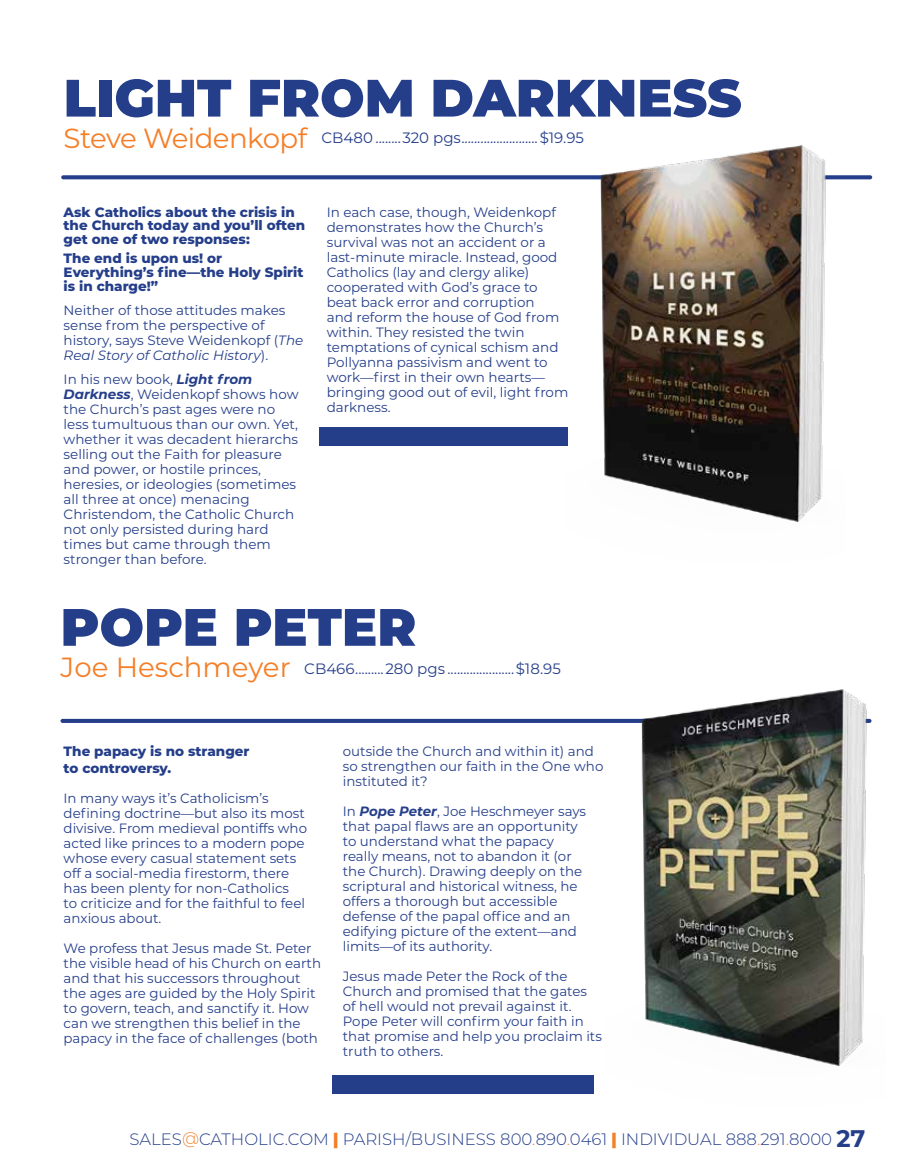
<style>
.page{position:relative;width:905px;height:1175px;background:#fff}
.page>*{position:absolute;margin:0;border:0;box-sizing:border-box;transform-origin:0 0}
.t1{font:900 52.5px "Montserrat";color:#243e8a}
.t2{font:27.6px "Montserrat";letter-spacing:-.02em;color:#f57e27}
.t3{font:27.6px "Montserrat";color:#f57e27}
.t4{font:300 16.5px "Montserrat";color:#243e8a}
.t5{font:15px "Montserrat";color:#243e8a}
.t6{font:13.5px/15px "Montserrat";color:#243e8a}
.t7{font:800 13.5px/13.5px "Montserrat";color:#243e8a}
.s1{font-style:italic}
.s2{font-weight:700;font-style:italic}
.s3{color:#f57e27}
.s4{font-weight:900;color:#f57e27}
.s5{font-weight:700;font-size:24px}
</style>
<div class="page">
<svg style="left:61px;top:175px;width:811px;height:4px;background:#334b92"></svg>
<hr style="left:60px;top:719px;width:811px;height:4px;background:#243e8a;border-radius:2px">
<img style="left:563px;top:145px;width:282px;height:378px">
<img style="left:604px;top:689px;width:268px;height:378px">
<div style="left:319px;top:427px;width:249px;height:19px;background:#243e8a"></div>
<div style="left:332px;top:1074px;width:261px;height:19px;background:#243e8a"></div>
<h1 class="t1" style="left:64px;top:58px;width:679px">LIGHT FROM DARKNESS</h1>
<h2 class="t2" style="left:64px;top:119px;width:245px">Steve Weidenkopf</h2>
<p class="t5" style="left:321px;top:127px;width:264px">CB480 ........320 pgs........................$19.95</p>
<p class="t7" style="left:64px;top:205px;width:243px">Ask Catholics about the crisis in the Church today and you’ll often get one of two responses:</p>
<p class="t7" style="left:64px;top:251px;width:241px">The end is upon us! or<br>Everything’s fine—the Holy Spirit is in charge!”</p>
<p class="t6" style="left:64px;top:302px;width:241px">Neither of those attitudes makes sense from the perspective of history, says Steve Weidenkopf (<span class="s1">The Real Story of Catholic History</span>).</p>
<p class="t6" style="left:64px;top:371px;width:236px">In his new book, <span class="s2">Light from<br>Darkness</span>, Weidenkopf shows how the Church’s past ages were no less tumultuous than our own. Yet, whether it was decadent hierarchs selling out the Faith for pleasure and power, or hostile princes, heresies, or ideologies (sometimes all three at once) menacing<br>Christendom, the Catholic Church not only persisted during hard times but came through them stronger than before.</p>
<p class="t6" style="left:327px;top:204px;width:243px">In each case, though, Weidenkopf demonstrates how the Church’s survival was not an accident or a last-minute miracle. Instead, good<br>Catholics (lay and clergy alike) cooperated with God’s grace to beat back error and corruption<br>and reform the house of God from within. They resisted the twin temptations of cynical schism and<br>Pollyanna passivism and went to work—first in their own hearts— bringing good out of evil, light from darkness.</p>
<h1 class="t1" style="left:60px;top:587px;width:357px">POPE PETER</h1>
<h2 class="t3" style="left:60px;top:648px;width:232px">Joe Heschmeyer</h2>
<p class="t5" style="left:304px;top:659px;width:258px">CB466.........280 pgs .....................$18.95</p>
<p class="t7" style="left:64px;top:742px;width:187px;line-height:16.5px">The papacy is no stranger to controversy.</p>
<p class="t6" style="left:64px;top:789px;width:245px">In many ways it’s Catholicism’s defining doctrine—but also its most divisive. From medieval pontiffs who acted like princes to a modern pope whose every casual statement sets off a social-media firestorm, there has been plenty for non-Catholics<br>to criticize and for the faithful to feel anxious about.</p>
<p class="t6" style="left:64px;top:939px;width:259px">We profess that Jesus made St. Peter the visible head of his Church on earth and that his successors throughout the ages are guided by the Holy Spirit to govern, teach, and sanctify it. How can we strengthen this belief in the papacy in the face of challenges (both</p>
<p class="t6" style="left:343px;top:743px;width:262px">outside the Church and within it) and so strengthen our faith in the One who instituted it?</p>
<p class="t6" style="left:343px;top:803px;width:245px">In <span class="s2">Pope Peter</span>, Joe Heschmeyer says that papal flaws are an opportunity to understand what the papacy really means, not to abandon it (or the Church). Drawing deeply on the scriptural and historical witness, he offers a thorough but accessible defense of the papal office and an edifying picture of the extent—and limits—of its authority.</p>
<p class="t6" style="left:343px;top:968px;width:260px">Jesus made Peter the Rock of the<br>Church and promised that the gates of hell would not prevail against it.<br>Pope Peter will confirm your faith in that promise and help you proclaim its truth to others.</p>
<p class="t4" style="left:130px;top:1127px;width:737px">SALES<span class="s3">@</span>CATHOLIC.COM <span class="s4">|</span> PARISH/BUSINESS 800<span class="s3">.</span>890<span class="s3">.</span>0461 <span class="s4">|</span> INDIVIDUAL 888<span class="s3">.</span>291<span class="s3">.</span>8000 <span class="s5">27</span></p>
</div>
